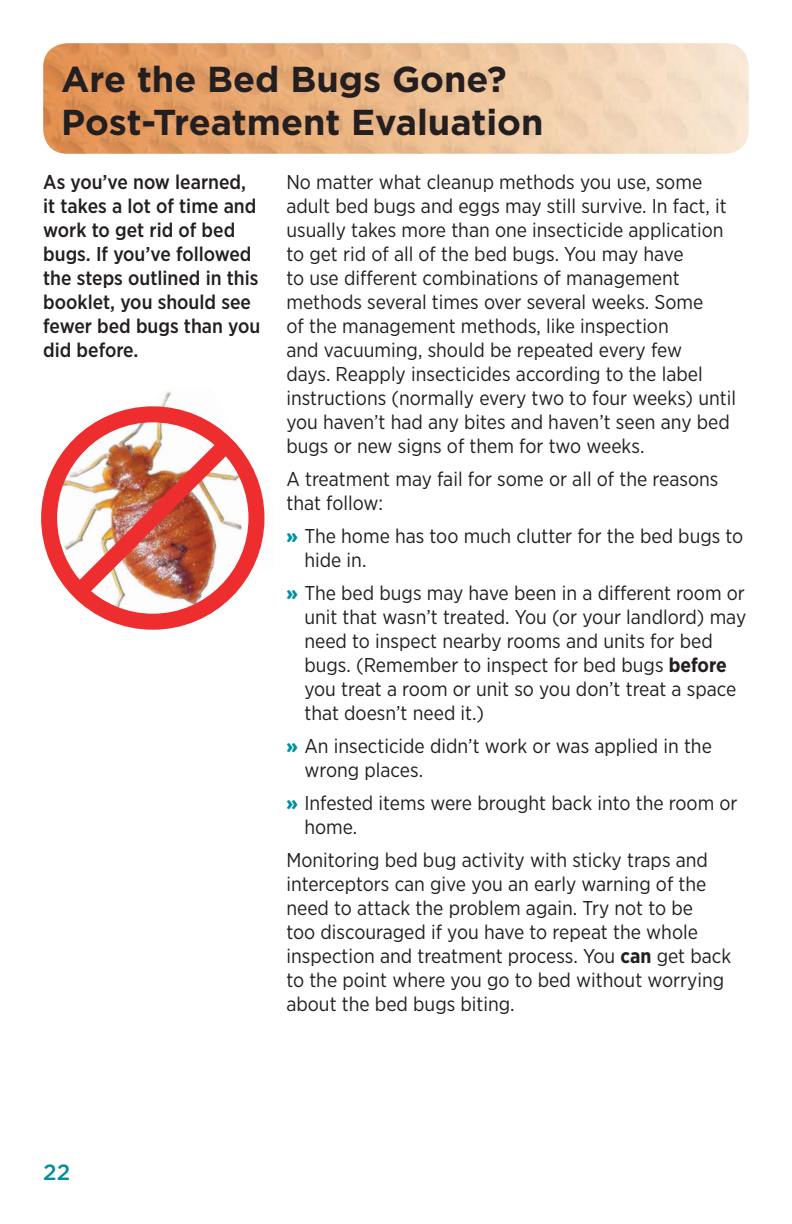
<style>
.page{position:relative;width:792px;height:1224px;background:#fff}
.page>*{position:absolute;margin:0;border:0;box-sizing:border-box;transform-origin:0 0}
.Subhead_1{font:700 36px/43.2px "Gotham";color:#231f20}
.t1{font:500 22px "Gotham";color:#008f9e}
.Gotham_Narrow_Body_S{font:20px/24px "Gotham Narrow";color:#231f20}
.Photo_Caption{font:500 20px/24px "Gotham Narrow";color:#231f20}
.s1{font-weight:900;color:#008f9e}
.s2{font-weight:700}
</style>
<div class="page">
<img style="left:43px;top:43px;width:706px;height:111px">
<div style="left:41px;top:406px;width:223px;height:224px;border:16px solid #ee2d2e;border-radius:50%"></div>
<img style="left:57px;top:422px;width:192px;height:192px">
<p class="Subhead_1" style="left:61px;top:57px;width:484px">Are the Bed Bugs Gone?<br>Post-Treatment Evaluation</p>
<p class="Photo_Caption" style="left:43px;top:170px;width:219px">As you’ve now learned, it takes a lot of time and work to get rid of bed bugs. If you’ve followed the steps outlined in this booklet, you should see fewer bed bugs than you did before.</p>
<p class="Gotham_Narrow_Body_S" style="left:286px;top:170px;width:451px">No matter what cleanup methods you use, some adult bed bugs and eggs may still survive. In fact, it usually takes more than one insecticide application to get rid of all of the bed bugs. You may have<br>to use different combinations of management methods several times over several weeks. Some<br>of the management methods, like inspection<br>and vacuuming, should be repeated every few<br>days. Reapply insecticides according to the label instructions (normally every two to four weeks) until you haven’t had any bites and haven’t seen any bed bugs or new signs of them for two weeks.</p>
<p class="Gotham_Narrow_Body_S" style="left:286px;top:467px;width:434px">A treatment may fail for some or all of the reasons that follow:</p>
<p class="Gotham_Narrow_Body_S" style="left:304px;top:524px;width:440px;text-indent:-18px"><span class="s1">»</span> The home has too much clutter for the bed bugs to hide in.</p>
<p class="Gotham_Narrow_Body_S" style="left:304px;top:581px;width:443px;text-indent:-18px"><span class="s1">»</span> The bed bugs may have been in a different room or unit that wasn’t treated. You (or your landlord) may need to inspect nearby rooms and units for bed bugs. (Remember to inspect for bed bugs <span class="s2">before </span>you treat a room or unit so you don’t treat a space that doesn’t need it.)</p>
<p class="Gotham_Narrow_Body_S" style="left:304px;top:734px;width:409px;text-indent:-18px"><span class="s1">»</span> An insecticide didn’t work or was applied in the wrong places.</p>
<p class="Gotham_Narrow_Body_S" style="left:304px;top:791px;width:435px;text-indent:-18px"><span class="s1">»</span> Infested items were brought back into the room or home.</p>
<p class="Gotham_Narrow_Body_S" style="left:286px;top:848px;width:446px">Monitoring bed bug activity with sticky traps and interceptors can give you an early warning of the need to attack the problem again. Try not to be<br>too discouraged if you have to repeat the whole inspection and treatment process. You <span class="s2">can</span> get back to the point where you go to bed without worrying about the bed bugs biting.</p>
<p class="t1" style="left:43px;top:1157px;width:28px">22</p>
</div>
